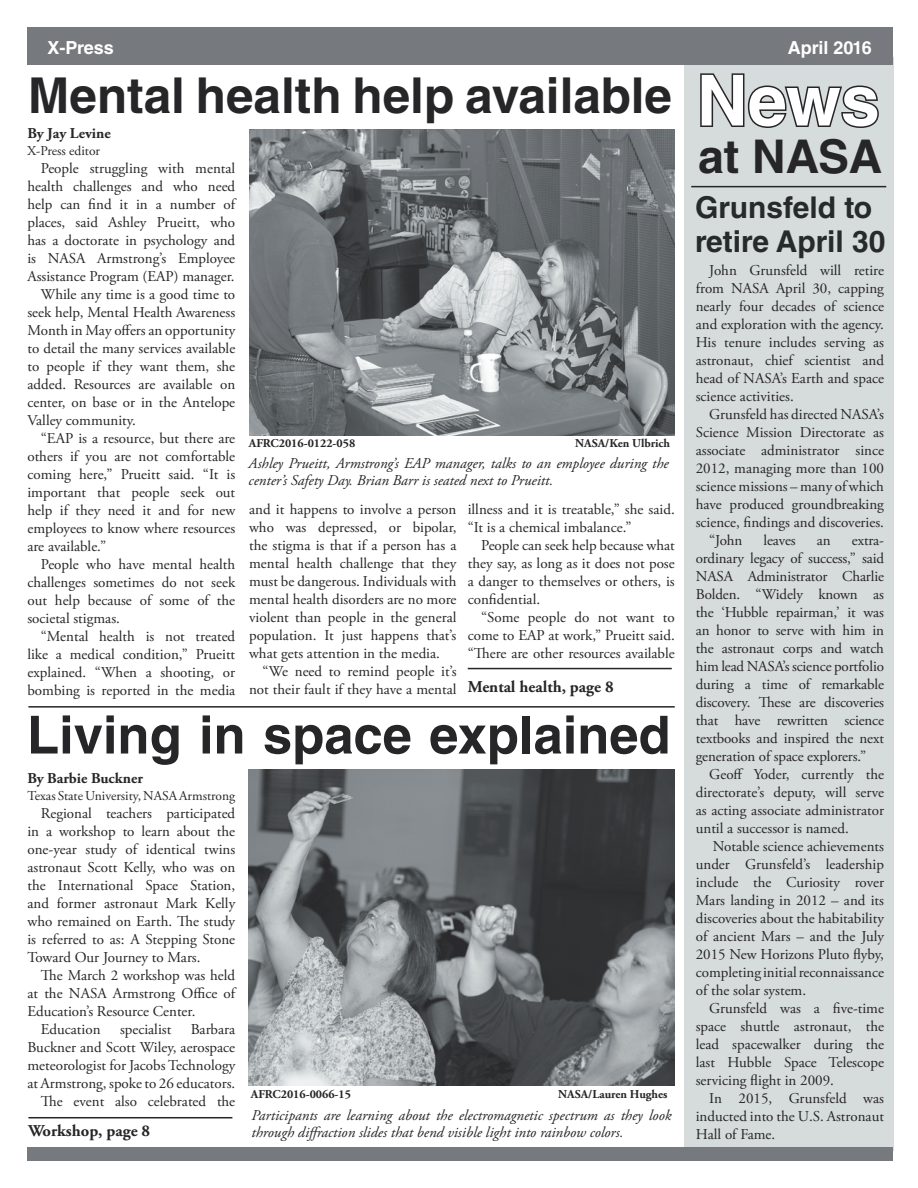
<style>
.page{position:relative;width:918px;height:1188px;background:#fff}
.page>*{position:absolute;margin:0;border:0;box-sizing:border-box;transform-origin:0 0}
.t1{font:700 70.5px "Helvetica LT Std";color:#fff}
.t2{font:700 52.5px "Helvetica LT Std";color:#262527}
.t3{font:700 49.5px "Helvetica LT Std";color:#262527}
.t4{font:700 46.5px "Helvetica LT Std";letter-spacing:-.005em;color:#262527}
.t5{font:700 30px/34.5px "Helvetica LT Std";color:#272a2b}
.t6{font:700 18px "Helvetica LT Std";color:#fff}
.t7{font:700 16.5px "Adobe Garamond Pro";color:#262527}
.t8{font:15px/18px "Adobe Garamond Pro";color:#262527;text-align:justify}
.t9{font:italic 15px/16.5px "Adobe Garamond Pro";color:#262527}
.t10{font:700 15px "Adobe Garamond Pro";color:#262527}
.t11{font:13.5px "Adobe Garamond Pro";color:#262527}
.t12{font:700 12px "Adobe Garamond Pro";color:#262527}
</style>
<div class="page">
<div style="left:684px;top:58px;width:209px;height:1093px;background:#d6dbdc"></div>
<div style="left:27px;top:27px;width:866px;height:37px;background:#767a7e"></div>
<div style="left:27px;top:1148px;width:866px;height:13px;background:#767a7e"></div>
<hr style="left:691px;top:186px;width:195px;height:1px;background:#262527">
<svg style="left:700px;top:73px;width:179px;height:55px"></svg>
<hr style="left:28px;top:706px;width:647px;height:2px;background:#262527">
<img style="left:249px;top:770px;width:425px;height:316px">
<hr style="left:28px;top:1117px;width:204px;height:1px;background:#262527">
<hr style="left:468px;top:668px;width:204px;height:1px;background:#262527">
<img style="left:249px;top:130px;width:426px;height:305px">
<p class="t6" style="left:47px;top:37px;width:68px">X-Press</p>
<p class="t6" style="left:788px;top:37px;width:86px">April 2016</p>
<p class="t3" style="left:28px;top:65px;width:645px">Mental health help available</p>
<p class="t1" style="left:697px;top:58px;width:185px">News</p>
<p class="t10" style="left:27px;top:125px;width:85px">By Jay Levine</p>
<p class="t11" style="left:27px;top:142px;width:74px">X-Press editor</p>
<p class="t8" style="left:27px;top:159px;width:209px;text-indent:14px">People struggling with mental health challenges and who need help can find it in a number of places, said Ashley Prueitt, who has a doctorate in psychology and is NASA Armstrong’s Employee Assistance Program (EAP) manager.</p>
<p class="t8" style="left:27px;top:285px;width:209px;text-indent:14px">While any time is a good time to seek help, Mental Health Awareness Month in May offers an opportunity to detail the many services available to people if they want them, she added. Resources are available on center, on base or in the Antelope Valley community.</p>
<p class="t8" style="left:27px;top:429px;width:209px;text-indent:14px">“EAP is a resource, but there are others if you are not comfortable coming here,” Prueitt said. “It is important that people seek out help if they need it and for new employees to know where resources are available.”</p>
<p class="t8" style="left:27px;top:555px;width:209px;text-indent:14px">People who have mental health challenges sometimes do not seek out help because of some of the societal stigmas.</p>
<p class="t8" style="left:27px;top:627px;width:209px;text-indent:14px">“Mental health is not treated like a medical condition,” Prueitt explained. “When a shooting, or bombing is reported in the media</p>
<p class="t4" style="left:698px;top:128px;width:186px">at NASA</p>
<p class="t5" style="left:695px;top:189px;width:192px">Grunsfeld to retire April 30</p>
<p class="t8" style="left:696px;top:262px;width:190px;text-indent:14px">John Grunsfeld will retire from NASA April 30, capping nearly four decades of science and exploration with the agency.<br>His tenure includes serving as astronaut, chief scientist and head of NASA’s Earth and space science activities.</p>
<p class="t8" style="left:696px;top:406px;width:190px;text-indent:14px">Grunsfeld has directed NASA’s Science Mission Directorate as associate administrator since 2012, managing more than 100 science missions – many of which have produced groundbreaking science, findings and discoveries.</p>
<p class="t8" style="left:709px;top:532px;width:35px">“John</p>
<p class="t8" style="left:764px;top:532px;width:34px">leaves</p>
<p class="t8" style="left:817px;top:532px;width:15px">an</p>
<p class="t12" style="left:249px;top:436px;width:108px">AFRC2016-0122-058</p>
<p class="t12" style="left:575px;top:436px;width:96px">NASA/Ken Ulbrich</p>
<p class="t9" style="left:249px;top:456px;width:422px">Ashley Prueitt, Armstrong’s EAP manager, talks to an employee during the center’s Safety Day. Brian Barr is seated next to Prueitt.</p>
<p class="t8" style="left:249px;top:501px;width:209px">and it happens to involve a person who was depressed, or bipolar, the stigma is that if a person has a mental health challenge that they must be dangerous. Individuals with mental health disorders are no more violent than people in the general population. It just happens that’s what gets attention in the media.</p>
<p class="t8" style="left:249px;top:663px;width:209px;text-align:right">“We need to remind people it’s not their fault if they have a mental</p>
<p class="t8" style="left:468px;top:501px;width:208px">illness and it is treatable,” she said. “It is a chemical imbalance.”</p>
<p class="t8" style="left:468px;top:537px;width:208px;text-indent:14px">People can seek help because what they say, as long as it does not pose a danger to themselves or others, is confidential.</p>
<p class="t8" style="left:468px;top:609px;width:209px;text-indent:14px">“Some people do not want to come to EAP at work,” Prueitt said. “There are other resources available</p>
<p class="t8" style="left:696px;top:532px;width:190px;text-indent:156px">extra&shy;ordinary legacy of success,” said NASA Administrator Charlie Bolden. “Widely known as the ‘Hubble repairman,’ it was an honor to serve with him in the astronaut corps and watch him lead NASA’s science portfolio during a time of remarkable discovery. These are discoveries that have rewritten science textbooks and inspired the next generation of space explorers.”</p>
<p class="t8" style="left:696px;top:766px;width:190px;text-indent:14px">Geoff Yoder, currently the directorate’s deputy, will serve as acting associate administrator until a successor is named.</p>
<p class="t8" style="left:696px;top:838px;width:190px;text-indent:17px">Notable science achievements under Grunsfeld’s leadership include the Curiosity rover Mars landing in 2012 – and its discoveries about the habitability of ancient Mars – and the July 2015 New Horizons Pluto flyby, completing initial reconnaissance of the solar system.</p>
<p class="t8" style="left:696px;top:1000px;width:190px;text-indent:14px">Grunsfeld was a five-time space shuttle astronaut, the lead spacewalker during the last Hubble Space Telescope servicing flight in 2009.</p>
<p class="t8" style="left:696px;top:1090px;width:190px;text-indent:14px">In 2015, Grunsfeld was inducted into the U.S. Astronaut Hall of Fame.</p>
<p class="t7" style="left:468px;top:677px;width:147px">Mental health, page 8</p>
<p class="t2" style="left:27px;top:703px;width:645px">Living in space explained</p>
<p class="t10" style="left:27px;top:770px;width:117px">By Barbie Buckner</p>
<p class="t11" style="left:27px;top:787px;width:209px">Texas State University, NASA Armstrong</p>
<p class="t8" style="left:27px;top:804px;width:209px;text-indent:14px">Regional teachers participated in a workshop to learn about the one-year study of identical twins astronaut Scott Kelly, who was on the International Space Station, and former astronaut Mark Kelly who remained on Earth. The study is referred to as: A Stepping Stone Toward Our Journey to Mars.</p>
<p class="t8" style="left:27px;top:966px;width:209px;text-indent:14px">The March 2 workshop was held at the NASA Armstrong Office of Education’s Resource Center.</p>
<p class="t8" style="left:41px;top:1020px;width:61px">Education</p>
<p class="t8" style="left:120px;top:1020px;width:53px">specialist</p>
<p class="t8" style="left:27px;top:1020px;width:209px;text-indent:163px">Barbara Buckner and Scott Wiley, aerospace meteorologist for Jacobs Technology at Armstrong, spoke to 26 educators.</p>
<p class="t8" style="left:41px;top:1092px;width:196px">The event also celebrated the</p>
<p class="t12" style="left:251px;top:1087px;width:102px">AFRC2016-0066-15</p>
<p class="t12" style="left:558px;top:1087px;width:111px">NASA/Lauren Hughes</p>
<p class="t9" style="left:251px;top:1108px;width:422px">Participants are learning about the electromagnetic spectrum as they look through diffraction slides that bend visible light into rainbow colors.</p>
<p class="t7" style="left:28px;top:1122px;width:123px">Workshop, page 8</p>
</div>
